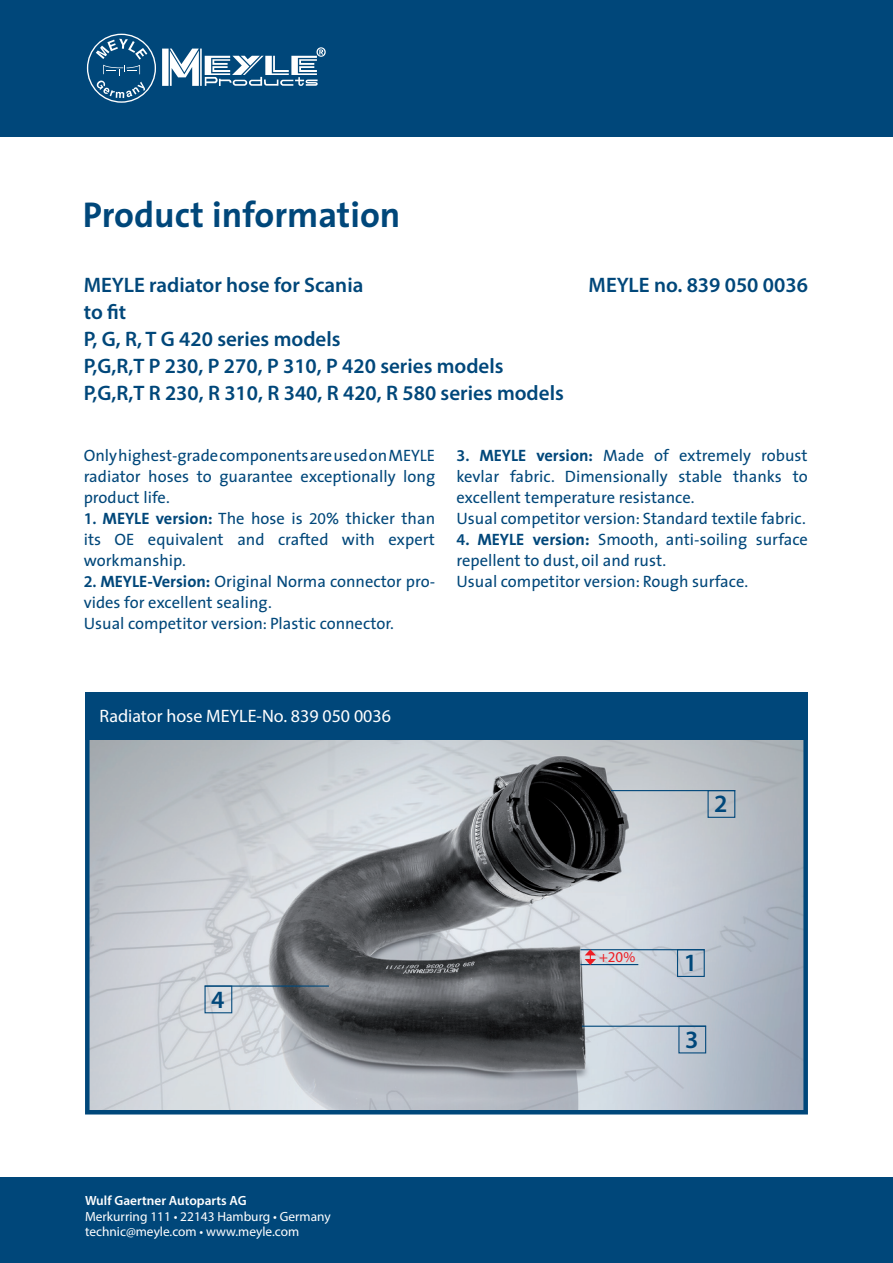
<style>
.page{position:relative;width:893px;height:1263px;background:#fff}
.page>*{position:absolute;margin:0;border:0;box-sizing:border-box;transform-origin:0 0}
.t1{font:700 36px "The Sans";color:#00477a}
.t2{font:600 24.9px "Myriad Pro";color:#00477a}
.t3{font:600 21px/27px "Myriad Pro";color:#00477a}
.t4{font:18px "Myriad Pro";color:#fff}
.t5{font:16.5px/21px "The Sans";color:#00477a}
.t6{font:15px "Myriad Pro";color:#ee1d23}
.t7{font:13.35px/15.8px "Myriad Pro";color:#fff}
.t8{font:600 13.35px "Myriad Pro";color:#fff}
.s1{font-family:"Myriad Pro";font-weight:600}
.s2{font-weight:700}
.s3{font-family:"Myriad Pro"}
</style>
<div class="page">
<div style="left:0;top:1178px;width:893px;height:85px;background:#00477a"></div>
<div style="left:0;top:0;width:893px;height:136px;background:#00477a"></div>
<svg style="left:87px;top:34px;width:69px;height:69px"></svg>
<svg style="left:162px;top:47px;width:164px;height:39px"></svg>
<img style="left:90px;top:739px;width:713px;height:370px">
<div style="left:85px;top:711px;width:723px;height:403px;border:4px solid #00477a"></div>
<div style="left:85px;top:692px;width:723px;height:47px;background:#00477a"></div>
<div style="left:707px;top:790px;width:28px;height:28px;border:1px solid #00477a"></div>
<hr style="left:611px;top:790px;width:124px;height:1px;background:#00477a">
<div style="left:678px;top:1026px;width:28px;height:27px;border:1px solid #00477a"></div>
<hr style="left:582px;top:1026px;width:124px;height:1px;background:#00477a">
<div style="left:204px;top:985px;width:28px;height:28px;border:1px solid #00477a"></div>
<hr style="left:205px;top:985px;width:124px;height:2px;background:#00477a">
<div style="left:677px;top:949px;width:28px;height:28px;border:1px solid #00477a"></div>
<hr style="left:580px;top:949px;width:125px;height:1px;background:#00477a">
<hr style="left:580px;top:964px;width:58px;height:1px;background:#00477a">
<svg style="left:585px;top:949px;width:11px;height:16px"></svg>
<h1 class="t1" style="left:83px;top:192px;width:319px">Product information</h1>
<p class="t3" style="left:84px;top:271px;width:482px">MEYLE radiator hose for Scania<br>to fit<br>P, G, R, T G 420 series models<br>P,G,R,T P 230, P 270, P 310, P 420 series models<br>P,G,R,T R 230, R 310, R 340, R 420, R 580 series models</p>
<p class="t3" style="left:589px;top:271px;width:221px">MEYLE no. 839 050 0036</p>
<p class="t5" style="left:84px;top:445px;width:353px;text-align:justify">Only highest-grade components are used on MEYLE radiator hoses to guarantee exceptionally long product life.</p>
<p class="t5" style="left:84px;top:508px;width:353px;text-align:justify"><span class="s1">1.</span> <span class="s2">MEYLE version:</span> The hose is <span class="s3">20</span>% thicker than its OE equivalent and crafted with expert workmanship.</p>
<p class="t5" style="left:84px;top:571px;width:353px"><span class="s1">2.</span> <span class="s2">MEYLE-Version:</span> Original Norma connector pro&shy;vides for excellent sealing.<br>Usual competitor version: Plastic connector.</p>
<p class="t5" style="left:456px;top:445px;width:353px"><span class="s1">3.</span> <span class="s2">MEYLE version:</span> Made of extremely robust kevlar fabric. Dimensionally stable thanks to excellent temperature resistance.<br>Usual competitor version: Standard textile fabric.</p>
<p class="t5" style="left:456px;top:529px;width:353px"><span class="s1">4</span><span class="s2">. MEYLE version:</span> Smooth, anti-soiling surface repellent to dust, oil and rust.<br>Usual competitor version: Rough surface.</p>
<p class="t4" style="left:99px;top:705px;width:293px">Radiator hose MEYLE-No. 839 050 0036</p>
<h2 class="t2" style="left:714px;top:788px;width:15px">2</h2>
<h2 class="t2" style="left:211px;top:983px;width:15px">4</h2>
<p class="t6" style="left:599px;top:948px;width:38px">+20%</p>
<h2 class="t2" style="left:684px;top:947px;width:15px">1</h2>
<h2 class="t2" style="left:685px;top:1024px;width:15px">3</h2>
<p class="t8" style="left:85px;top:1192px;width:163px">Wulf Gaertner Autoparts AG</p>
<p class="t7" style="left:85px;top:1208px;width:247px">Merkurring 111 • 22143 Hamburg • Germany technic@meyle.com • www.meyle.com</p>
</div>
